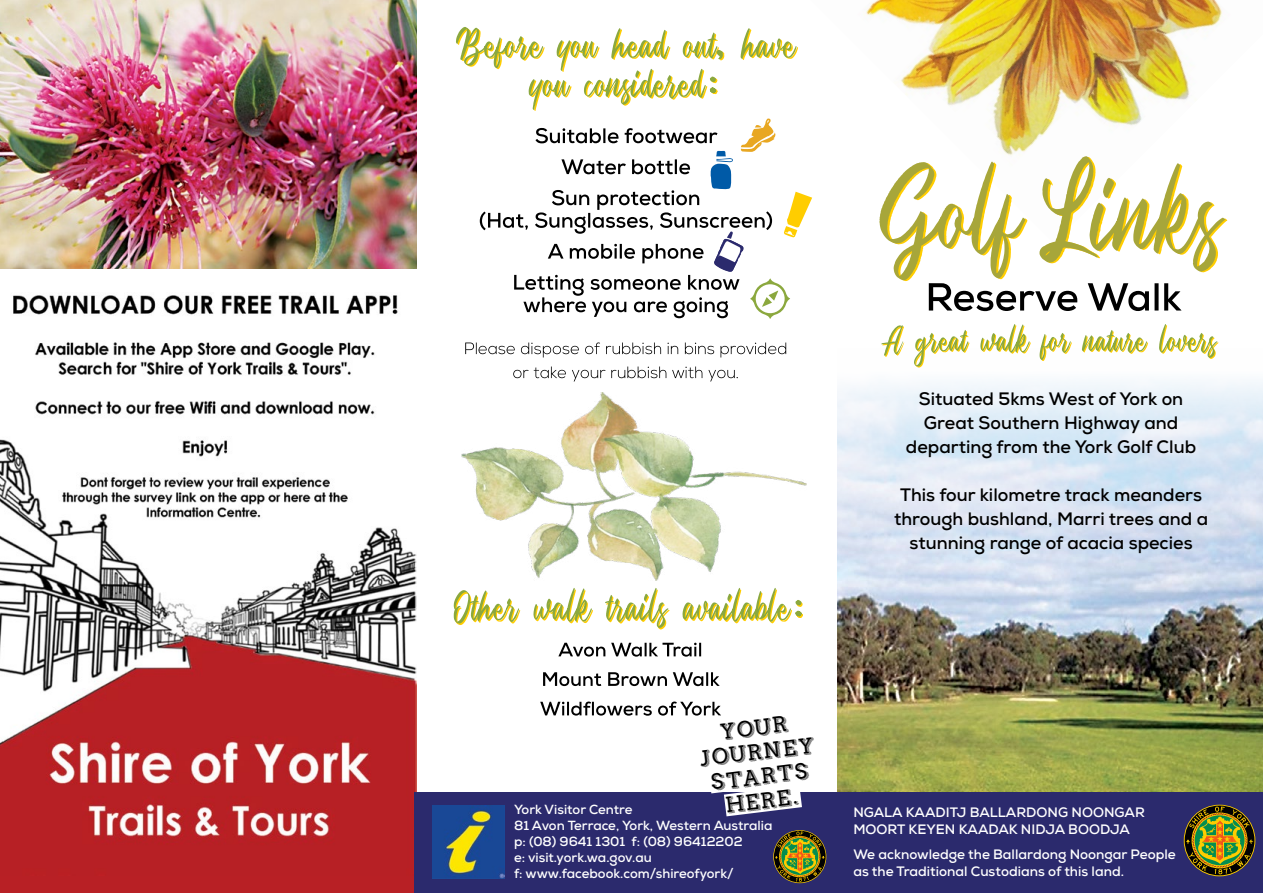
<style>
.page{position:relative;width:1263px;height:893px;background:#fff}
.page>*{position:absolute;margin:0;border:0;box-sizing:border-box;transform-origin:0 0}
.t1{font:28.5px/24.6px "Airbag";color:#000;text-align:center}
.t2{font:700 18px/24px "Nexa";color:#000;text-align:center}
.t3{font:700 13.65px/17px "Nexa";color:#fff}
.t4{font:700 13.2px/15.9px "Nexa";color:#fff}
</style>
<div class="page">
<img style="left:838px;top:381px;width:425px;height:411px">
<img style="left:0;top:0;width:417px;height:269px">
<img style="left:812px;top:0;width:416px;height:221px">
<div style="left:0;top:270px;width:417px;height:623px;background:#b82025"></div>
<img style="left:0;top:270px;width:417px;height:606px">
<div style="left:415px;top:792px;width:848px;height:101px;background:#2b2a6d"></div>
<svg style="left:1185px;top:805px;width:69px;height:70px"></svg>
<svg style="left:513px;top:366px;width:225px;height:15px"></svg>
<svg style="left:465px;top:342px;width:321px;height:15px"></svg>
<svg style="left:456px;top:27px;width:342px;height:84px"></svg>
<svg style="left:543px;top:672px;width:177px;height:14px"></svg>
<svg style="left:558px;top:643px;width:143px;height:14px"></svg>
<svg style="left:454px;top:588px;width:349px;height:42px"></svg>
<img style="left:462px;top:393px;width:344px;height:187px">
<svg style="left:879px;top:156px;width:348px;height:155px"></svg>
<svg style="left:881px;top:324px;width:337px;height:44px"></svg>
<svg style="left:480px;top:118px;width:332px;height:201px"></svg>
<img style="left:433px;top:806px;width:72px;height:72px">
<svg style="left:540px;top:699px;width:300px;height:183px"></svg>
<p class="t2" style="left:906px;top:387px;width:292px">Situated 5kms West of York on<br>Great Southern Highway and departing from the York Golf Club</p>
<p class="t2" style="left:894px;top:483px;width:316px">This four kilometre track meanders through bushland, Marri trees and a stunning range of acacia species</p>
<h1 class="t1" style="left:694px;top:723px;width:119px;rotate:-7deg">YOUR<br>JOURNEY<br>STARTS<br>HERE.</h1>
<p class="t4" style="left:514px;top:802px;width:260px">York Visitor Centre<br>81 Avon Terrace, York, Western Australia p: (08) 9641 1301 f: (08) 96412202<br>e: visit.york.wa.gov.au<br>f: www.facebook.com/shireofyork/</p>
<p class="t3" style="left:853px;top:804px;width:293px">NGALA KAADITJ BALLARDONG NOONGAR<br>MOORT KEYEN KAADAK NIDJA BOODJA</p>
<p class="t3" style="left:853px;top:846px;width:324px">We acknowledge the Ballardong Noongar People as the Traditional Custodians of this land.</p>
</div>
